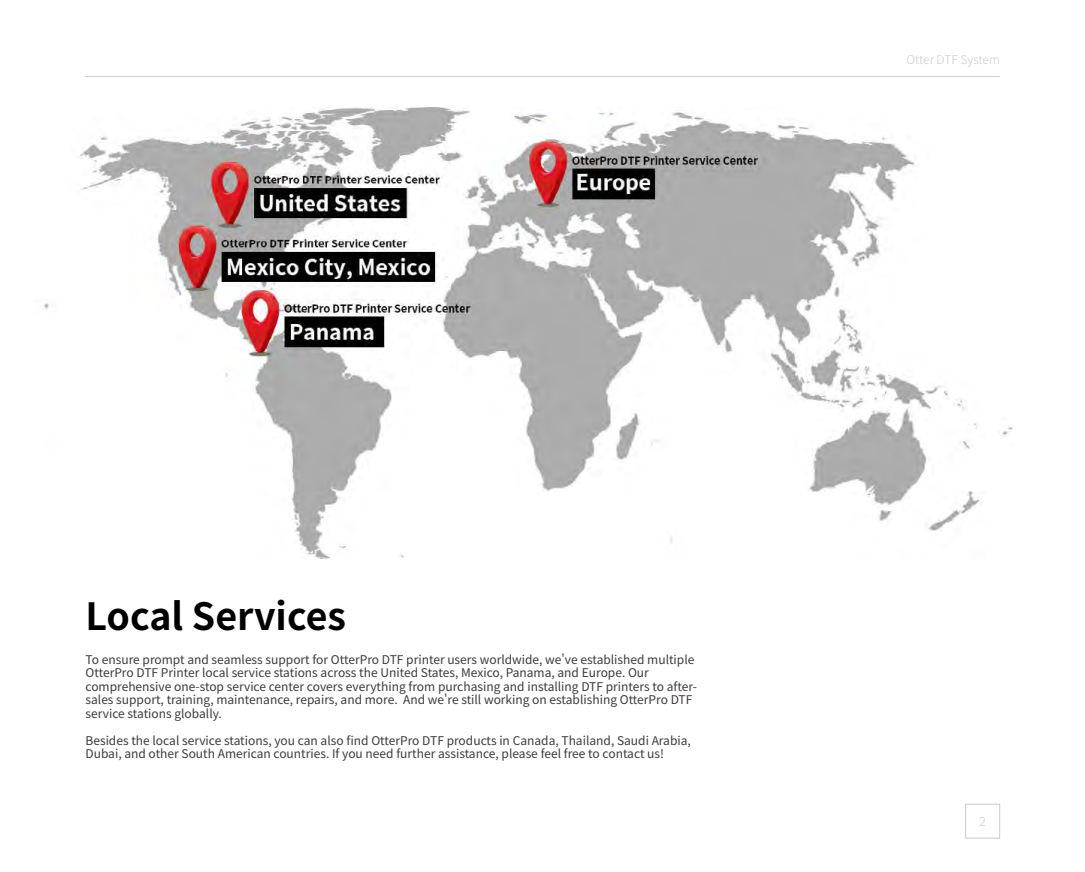
<style>
.page{position:relative;width:1085px;height:872px;background:#fff}
.page>*{position:absolute;margin:0;border:0;box-sizing:border-box;transform-origin:0 0}
.t1{font:700 37.5px "Source Han Sans SC";color:#000}
.t2{font:12px/13.5px "Source Han Sans SC";color:#3e3a39}
.t3{font:300 12px "Source Han Sans SC";color:#c9caca}
</style>
<div class="page">
<hr style="left:85px;top:76px;width:914px;height:1px;background:#c9caca">
<div style="left:965px;top:804px;width:34px;height:34px;border:1px solid #c9caca"></div>
<img style="left:44px;top:108px;width:969px;height:451px">
<p class="t3" style="left:906px;top:53px;width:95px">Otter DTF System</p>
<h1 class="t1" style="left:85px;top:595px;width:262px">Local Services</h1>
<p class="t2" style="left:85px;top:653px;width:613px">To ensure prompt and seamless support for OtterPro DTF printer users worldwide, we've established multiple OtterPro DTF Printer local service stations across the United States, Mexico, Panama, and Europe. Our comprehensive one-stop service center covers everything from purchasing and installing DTF printers to after&shy;sales support, training, maintenance, repairs, and more. And we're still working on establishing OtterPro DTF service stations globally.</p>
<p class="t2" style="left:85px;top:734px;width:606px">Besides the local service stations, you can also find OtterPro DTF products in Canada, Thailand, Saudi Arabia,<br>Dubai, and other South American countries. If you need further assistance, please feel free to contact us!</p>
<p class="t3" style="left:979px;top:814px;width:8px">2</p>
</div>
